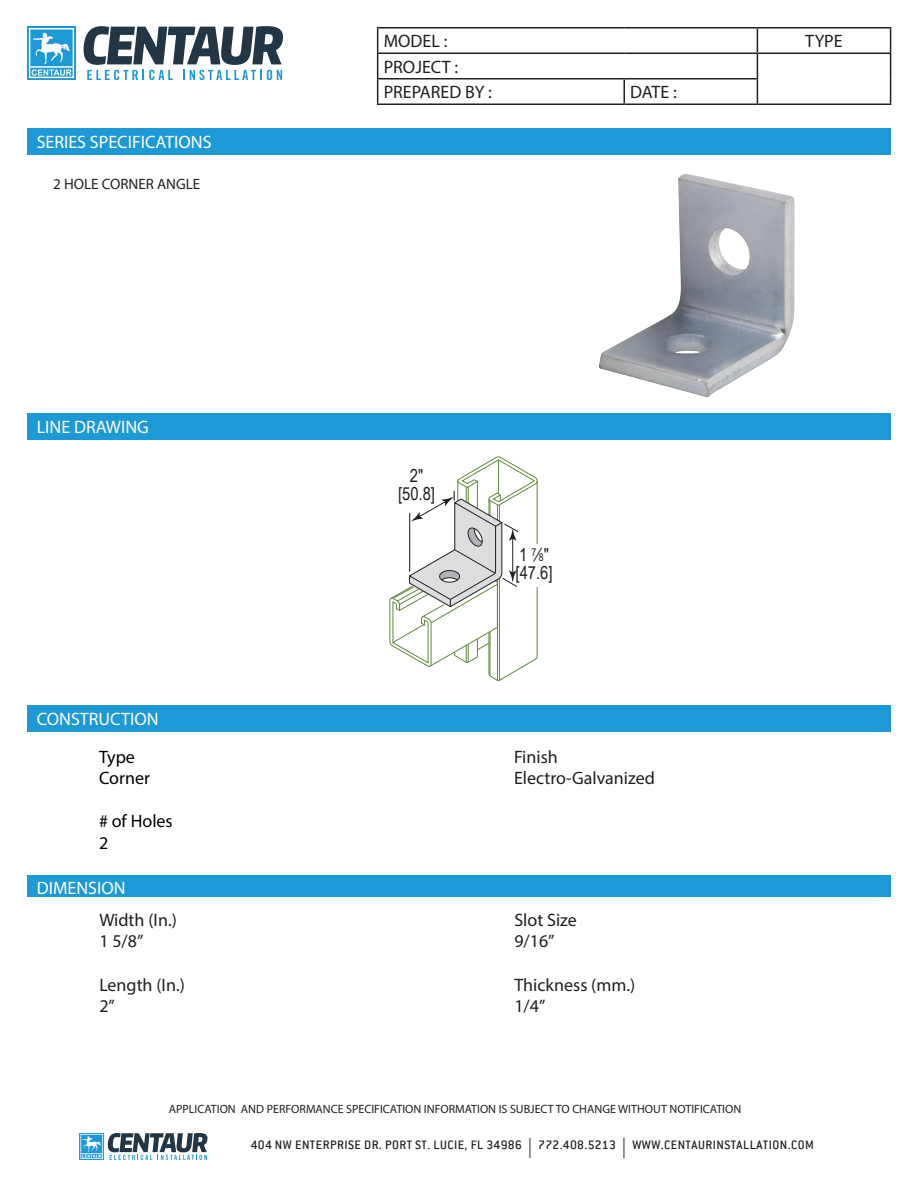
<style>
.page{position:relative;width:918px;height:1188px;background:#fff}
.page>*{position:absolute;margin:0;border:0;box-sizing:border-box;transform-origin:0 0}
.t1{font:18px/21.6px "Myriad Pro";color:#231f20}
.t2{font:18px "Myriad Pro";color:#fff}
.t3{font:18px/21.6px "Myriad Pro";color:#000}
.t4{font:18px/18px "Arial Narrow";color:#231f20;text-align:center}
.t5{font:15px "Myriad Pro";color:#231f20}
.t6{font:500 13.5px "Conduit ITC";letter-spacing:.035em;color:#231f20}
.t7{font:12px "Myriad Pro";color:#231f20}
.s1{font-size:10.8px}
.s2{font-family:"Myriad Pro";font-weight:400;font-size:20.25px}
</style>
<div class="page">
<svg style="left:80px;top:1133px;width:128px;height:27px"></svg>
<hr style="left:377px;top:27px;width:247px;height:1px;background:#231f20">
<hr style="left:624px;top:27px;width:133px;height:1px;background:#231f20">
<hr style="left:757px;top:27px;width:134px;height:1px;background:#231f20">
<hr style="left:377px;top:52px;width:247px;height:2px;background:#231f20">
<hr style="left:624px;top:52px;width:133px;height:2px;background:#231f20">
<hr style="left:757px;top:52px;width:134px;height:2px;background:#231f20">
<hr style="left:377px;top:78px;width:247px;height:2px;background:#231f20">
<svg style="left:377px;top:28px;width:1px;height:76px"></svg>
<hr style="left:624px;top:78px;width:134px;height:2px;background:#231f20">
<hr style="left:623px;top:80px;width:2px;height:24px;background:#231f20">
<svg style="left:757px;top:28px;width:1px;height:76px"></svg>
<svg style="left:890px;top:28px;width:1px;height:76px"></svg>
<hr style="left:377px;top:104px;width:247px;height:1px;background:#231f20">
<hr style="left:624px;top:104px;width:133px;height:1px;background:#231f20">
<hr style="left:757px;top:104px;width:134px;height:1px;background:#231f20">
<div style="left:27px;top:129px;width:864px;height:26px;background:#1d99d6"></div>
<div style="left:27px;top:414px;width:864px;height:26px;background:#1d99d6"></div>
<div style="left:27px;top:705px;width:864px;height:27px;background:#1d99d6"></div>
<div style="left:27px;top:26px;width:49px;height:54px;background:linear-gradient(to right,#32a2d9,#32a2d9)"></div>
<svg style="left:29px;top:28px;width:45px;height:50px"></svg>
<svg style="left:83px;top:26px;width:200px;height:54px"></svg>
<img style="left:599px;top:173px;width:196px;height:224px">
<svg style="left:389px;top:456px;width:149px;height:225px"></svg>
<div style="left:27px;top:875px;width:864px;height:22px;background:#1d99d6"></div>
<p class="t2" style="left:37px;top:131px;width:176px">SERIES SPECIFICATIONS</p>
<p class="t5" style="left:53px;top:175px;width:149px">2 HOLE CORNER ANGLE</p>
<p class="t2" style="left:37px;top:416px;width:114px">LINE DRAWING</p>
<p class="t2" style="left:37px;top:708px;width:123px">CONSTRUCTION</p>
<p class="t3" style="left:99px;top:746px;width:52px">Type<br>Corner</p>
<p class="t3" style="left:99px;top:810px;width:75px"># of Holes<br>2</p>
<p class="t2" style="left:37px;top:877px;width:90px">DIMENSION</p>
<p class="t1" style="left:99px;top:909px;width:79px">Width (In.)<br>1 5/8”</p>
<p class="t1" style="left:99px;top:973px;width:87px">Length (In.)<br>2”</p>
<p class="t1" style="left:384px;top:30px;width:65px">MODEL :</p>
<p class="t1" style="left:805px;top:30px;width:39px">TYPE</p>
<p class="t1" style="left:384px;top:54px;width:110px;line-height:25.5px">PROJECT :<br>PREPARED BY :</p>
<p class="t1" style="left:630px;top:81px;width:48px">DATE :</p>
<p class="t4" style="left:398px;top:467px;width:38px">2" [50.8]</p>
<p class="t4" style="left:516px;top:546px;width:38px;text-align:left">1 <sup>7</sup>⁄<span class="s1">8</span>" [47.6]</p>
<p class="t1" style="left:514px;top:746px;width:142px">Finish<br>Electro-Galvanized</p>
<p class="t1" style="left:514px;top:909px;width:64px">Slot Size<br>9/16”</p>
<p class="t1" style="left:514px;top:973px;width:122px">Thickness (mm.)<br>1/4”</p>
<p class="t7" style="left:169px;top:1101px;width:574px">APPLICATION AND PERFORMANCE SPECIFICATION INFORMATION IS SUBJECT TO CHANGE WITHOUT NOTIFICATION</p>
<p class="t6" style="left:251px;top:1137px;width:565px">404 NW ENTERPRISE DR. PORT ST. LUCIE, FL 34986 <span class="s2">|</span> 772.408.5213 <span class="s2">|</span> WWW.CENTAURINSTALLATION.COM</p>
</div>
